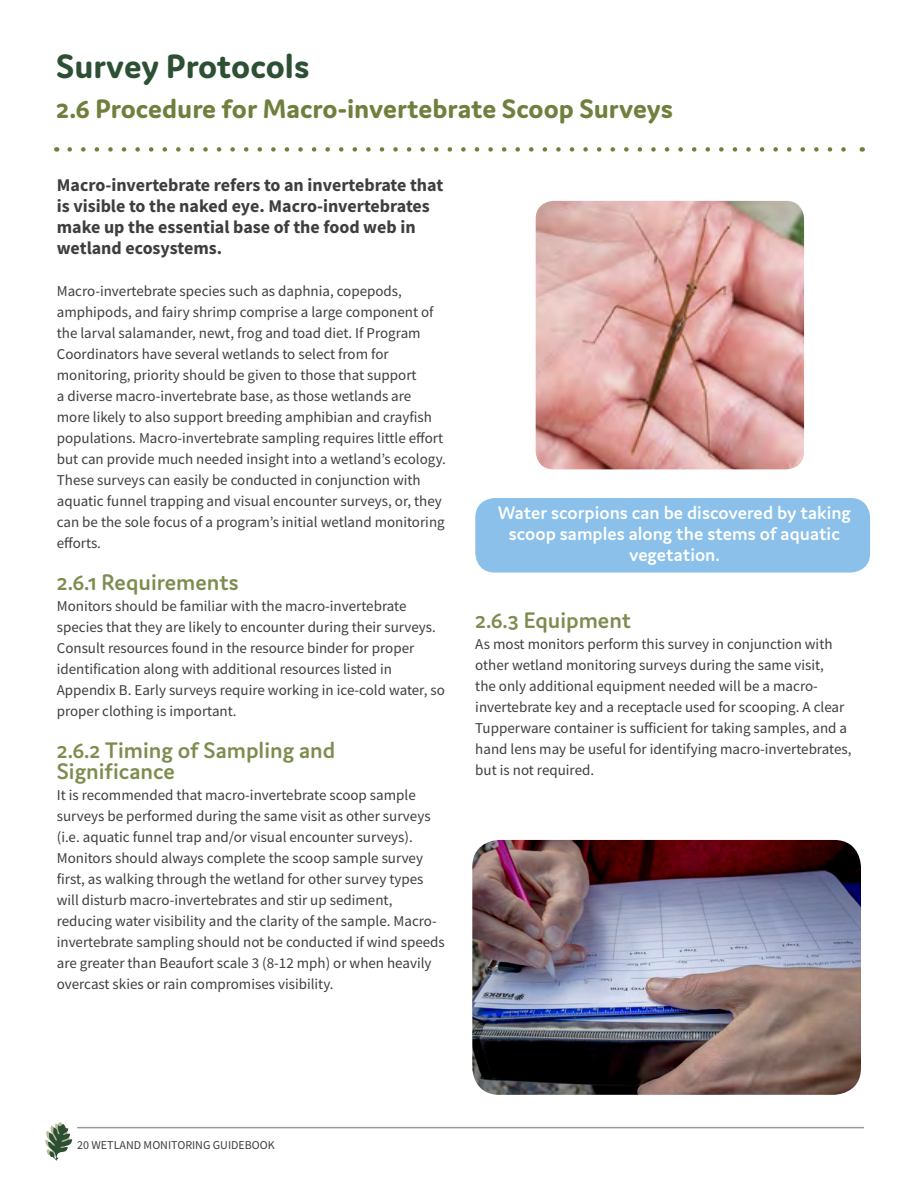
<style>
.page{position:relative;width:918px;height:1188px;background:#fff}
.page>*{position:absolute;margin:0;border:0;box-sizing:border-box;transform-origin:0 0}
.Page_header{font:700 36px "Domus";color:#2d5035}
.secondary_header{font:700 28.5px "Domus";color:#6f803d}
.subheader_2{font:600 24px/21px "Domus";color:#7d8c4f}
.Subheader{font:600 19.5px/21px "Domus";color:#fff;text-align:center}
.body{font:700 18px/21px "Source Sans Pro";color:#3e3e3f}
.body-2{font:15px/21px "Source Sans Pro";color:#3e3e3f}
.t1{font:12px "Source Sans Pro";color:#3e3e3f}
</style>
<div class="page">
<hr style="left:77px;top:1127px;width:787px;height:1px;background:#97999c">
<svg style="left:45px;top:1122px;width:27px;height:39px"></svg>
<div style="left:475px;top:498px;width:395px;height:75px;background:#8ac0ea;border-radius:20px"></div>
<svg style="left:70px;top:147px;width:776px;height:5px"></svg>
<img style="left:536px;top:201px;width:268px;height:268px">
<img style="left:472px;top:840px;width:389px;height:255px">
<p class="Page_header" style="left:56px;top:47px;width:255px">Survey Protocols</p>
<p class="secondary_header" style="left:56px;top:93px;width:618px">2.6 Procedure for Macro-invertebrate Scoop Surveys</p>
<p class="body" style="left:57px;top:174px;width:388px">Macro-invertebrate refers to an invertebrate that is visible to the naked eye. Macro-invertebrates make up the essential base of the food web in wetland ecosystems.</p>
<p class="body-2" style="left:57px;top:280px;width:391px">Macro-invertebrate species such as daphnia, copepods, amphipods, and fairy shrimp comprise a large component of the larval salamander, newt, frog and toad diet. If Program Coordinators have several wetlands to select from for monitoring, priority should be given to those that support<br>a diverse macro-invertebrate base, as those wetlands are more likely to also support breeding amphibian and crayfish populations. Macro-invertebrate sampling requires little effort but can provide much needed insight into a wetland’s ecology.<br>These surveys can easily be conducted in conjunction with aquatic funnel trapping and visual encounter surveys, or, they can be the sole focus of a program’s initial wetland monitoring efforts.</p>
<p class="subheader_2" style="left:57px;top:571px;width:183px">2.6.1 Requirements</p>
<p class="body-2" style="left:57px;top:595px;width:390px">Monitors should be familiar with the macro-invertebrate species that they are likely to encounter during their surveys.<br>Consult resources found in the resource binder for proper identification along with additional resources listed in Appendix B. Early surveys require working in ice-cold water, so proper clothing is important.</p>
<p class="subheader_2" style="left:57px;top:739px;width:280px">2.6.2 Timing of Sampling and<br>Significance</p>
<p class="body-2" style="left:57px;top:784px;width:390px">It is recommended that macro-invertebrate scoop sample surveys be performed during the same visit as other surveys (i.e. aquatic funnel trap and/or visual encounter surveys).<br>Monitors should always complete the scoop sample survey first, as walking through the wetland for other survey types will disturb macro-invertebrates and stir up sediment, reducing water visibility and the clarity of the sample. Macro&shy;invertebrate sampling should not be conducted if wind speeds are greater than Beaufort scale 3 (8-12 mph) or when heavily overcast skies or rain compromises visibility.</p>
<p class="Subheader" style="left:498px;top:502px;width:355px">Water scorpions can be discovered by taking scoop samples along the stems of aquatic vegetation.</p>
<p class="subheader_2" style="left:475px;top:609px;width:157px">2.6.3 Equipment</p>
<p class="body-2" style="left:475px;top:633px;width:378px">As most monitors perform this survey in conjunction with other wetland monitoring surveys during the same visit,<br>the only additional equipment needed will be a macro&shy;invertebrate key and a receptacle used for scooping. A clear Tupperware container is sufficient for taking samples, and a hand lens may be useful for identifying macro-invertebrates, but is not required.</p>
<p class="t1" style="left:77px;top:1138px;width:199px">20 WETLAND MONITORING GUIDEBOOK</p>
</div>
